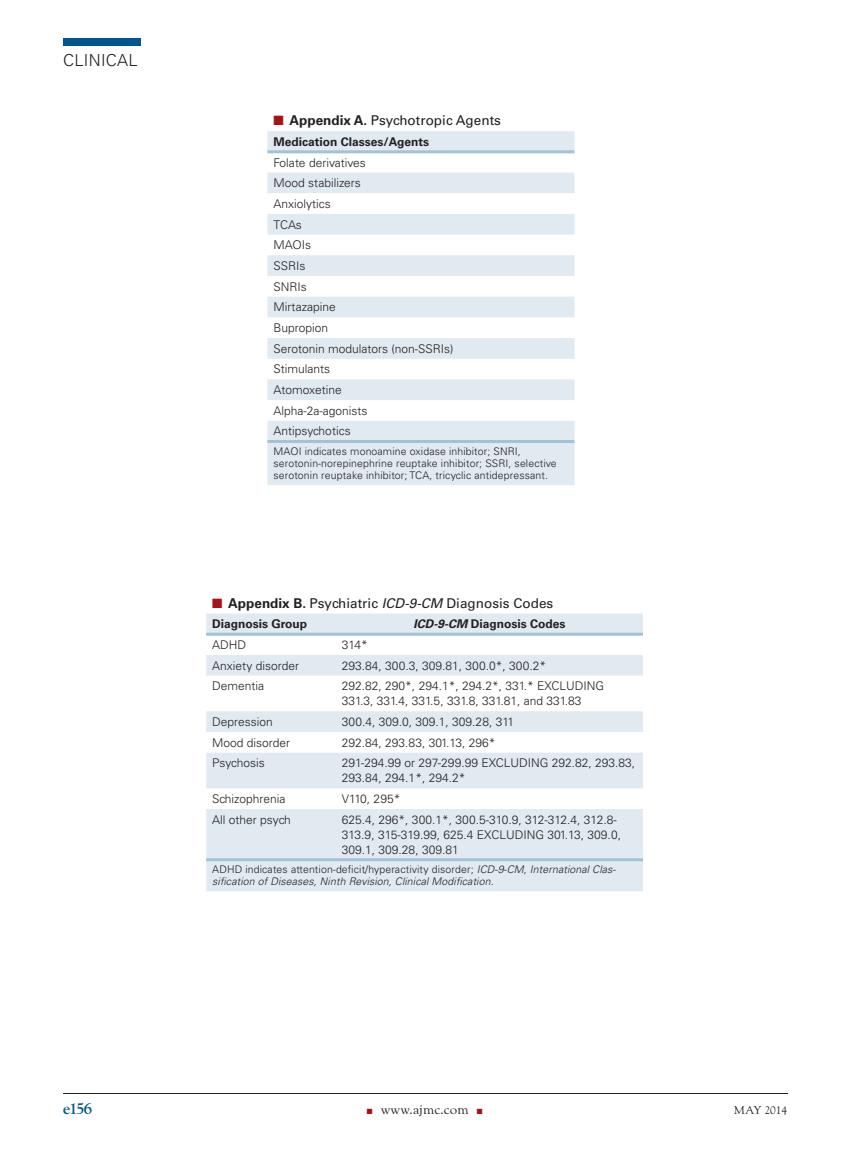
<style>
.page{position:relative;width:851px;height:1161px;background:#fff}
.page>*{position:absolute;margin:0;border:0;box-sizing:border-box;transform-origin:0 0}
.t1{font:300 16.5px "Univers LT Std";letter-spacing:.02em;color:#231f20}
.t2{font:700 16.5px "LTC Goudy Oldstyle Pro";color:#00578f}
.t3{font:13.5px "Univers LT Std";color:#231f20}
.t4{font:13.5px "LTC Goudy Oldstyle Pro";color:#231f20}
.t5{font:300 12px/20.7px "Univers LT Std";color:#231f20}
.t6{font:700 12px "Univers LT Std";color:#231f20}
.t7{font:11.25px "LTC Goudy Oldstyle Pro";color:#231f20}
.t8{font:300 10.5px/12px "Univers LT Std";letter-spacing:.01em;color:#231f20}
.t9{font:italic 300 10.5px/12px "Univers LT Std";letter-spacing:.01em;color:#231f20}
.s1{color:#a61216}
.s2{font-weight:700}
.s3{font-style:italic}
.s4{font-style:normal}
</style>
<div class="page">
<hr style="left:63px;top:1093px;width:725px;height:1px;background:#231f20">
<div style="left:63px;top:38px;width:78px;height:8px;background:#00578f"></div>
<svg style="left:267px;top:131px;width:307px;height:354px;fill:#e0eaf0"></svg>
<hr style="left:267px;top:150px;width:307px;height:3px;background:#a1c3d3">
<hr style="left:267px;top:440px;width:307px;height:3px;background:#a1c3d3">
<svg style="left:206px;top:613px;width:437px;height:1px"></svg>
<svg style="left:206px;top:614px;width:437px;height:277px;fill:#e0eaf0"></svg>
<hr style="left:206px;top:858px;width:130px;height:3px;background:#a1c3d3">
<hr style="left:336px;top:858px;width:307px;height:3px;background:#a1c3d3">
<hr style="left:206px;top:633px;width:130px;height:3px;background:#a1c3d3">
<hr style="left:336px;top:633px;width:307px;height:3px;background:#a1c3d3">
<h1 class="t1" style="left:63px;top:50px;width:76px">CLINICAL</h1>
<p class="t3" style="left:273px;top:112px;width:229px"><span class="s1">■</span> <span class="s2">Appendix A.</span> Psychotropic Agents</p>
<p class="t6" style="left:273px;top:135px;width:157px">Medication Classes/Agents</p>
<p class="t5" style="left:273px;top:152px;width:182px">Folate derivatives<br>Mood stabilizers<br>Anxiolytics<br>TCAs<br>MAOIs<br>SSRIs<br>SNRIs<br>Mirtazapine<br>Bupropion<br>Serotonin modulators (non-SSRIs)<br>Stimulants<br>Atomoxetine<br>Alpha-2a-agonists<br>Antipsychotics</p>
<p class="t8" style="left:273px;top:445px;width:285px">MAOI indicates monoamine oxidase inhibitor; SNRI, serotonin-norepinephrine reuptake inhibitor; SSRI, selective serotonin reuptake inhibitor; TCA, tricyclic antidepressant.</p>
<p class="t3" style="left:212px;top:595px;width:342px"><span class="s1">■</span> <span class="s2">Appendix B.</span> Psychiatric <span class="s3">ICD-9-CM</span> Diagnosis Codes</p>
<p class="t6" style="left:212px;top:617px;width:97px">Diagnosis Group</p>
<p class="t6" style="left:413px;top:617px;width:154px"><span class="s3">ICD-9-CM</span> Diagnosis Codes</p>
<p class="t5" style="left:212px;top:634px;width:35px">ADHD</p>
<p class="t5" style="left:342px;top:634px;width:28px">314*</p>
<p class="t5" style="left:212px;top:655px;width:88px">Anxiety disorder</p>
<p class="t5" style="left:342px;top:655px;width:206px">293.84, 300.3, 309.81, 300.0*, 300.2*</p>
<p class="t5" style="left:212px;top:676px;width:54px">Dementia</p>
<p class="t5" style="left:342px;top:679px;width:264px;line-height:15px">292.82, 290*, 294.1*, 294.2*, 331.* EXCLUDING<br>331.3, 331.4, 331.5, 331.8, 331.81, and 331.83</p>
<p class="t5" style="left:212px;top:711px;width:62px">Depression</p>
<p class="t5" style="left:342px;top:711px;width:174px">300.4, 309.0, 309.1, 309.28, 311</p>
<p class="t5" style="left:212px;top:732px;width:80px">Mood disorder</p>
<p class="t5" style="left:342px;top:732px;width:155px">292.84, 293.83, 301.13, 296*</p>
<p class="t5" style="left:212px;top:753px;width:54px">Psychosis</p>
<p class="t5" style="left:342px;top:756px;width:295px;line-height:15px">291-294.99 or 297-299.99 EXCLUDING 292.82, 293.83,<br>293.84, 294.1*, 294.2*</p>
<p class="t5" style="left:212px;top:788px;width:75px">Schizophrenia</p>
<p class="t5" style="left:342px;top:788px;width:60px">V110, 295*</p>
<p class="t5" style="left:212px;top:809px;width:80px">All other psych</p>
<p class="t5" style="left:342px;top:812px;width:280px;line-height:15px">625.4, 296*, 300.1*, 300.5-310.9, 312-312.4, 312.8-<br>313.9, 315-319.99, 625.4 EXCLUDING 301.13, 309.0,<br>309.1, 309.28, 309.81</p>
<p class="t9" style="left:212px;top:864px;width:405px"><span class="s4">ADHD indicates attention-deficit/hyperactivity disorder;</span> ICD-9-CM<span class="s4">,</span> International Clas&shy;sification of Diseases, Ninth Revision, Clinical Modification.</p>
<h1 class="t2" style="left:63px;top:1100px;width:31px">e156</h1>
<p class="t4" style="left:367px;top:1102px;width:117px"><span class="s1">■</span> www.ajmc.com <span class="s1">■</span></p>
<p class="t7" style="left:733px;top:1104px;width:55px">MAY 2014</p>
</div>
